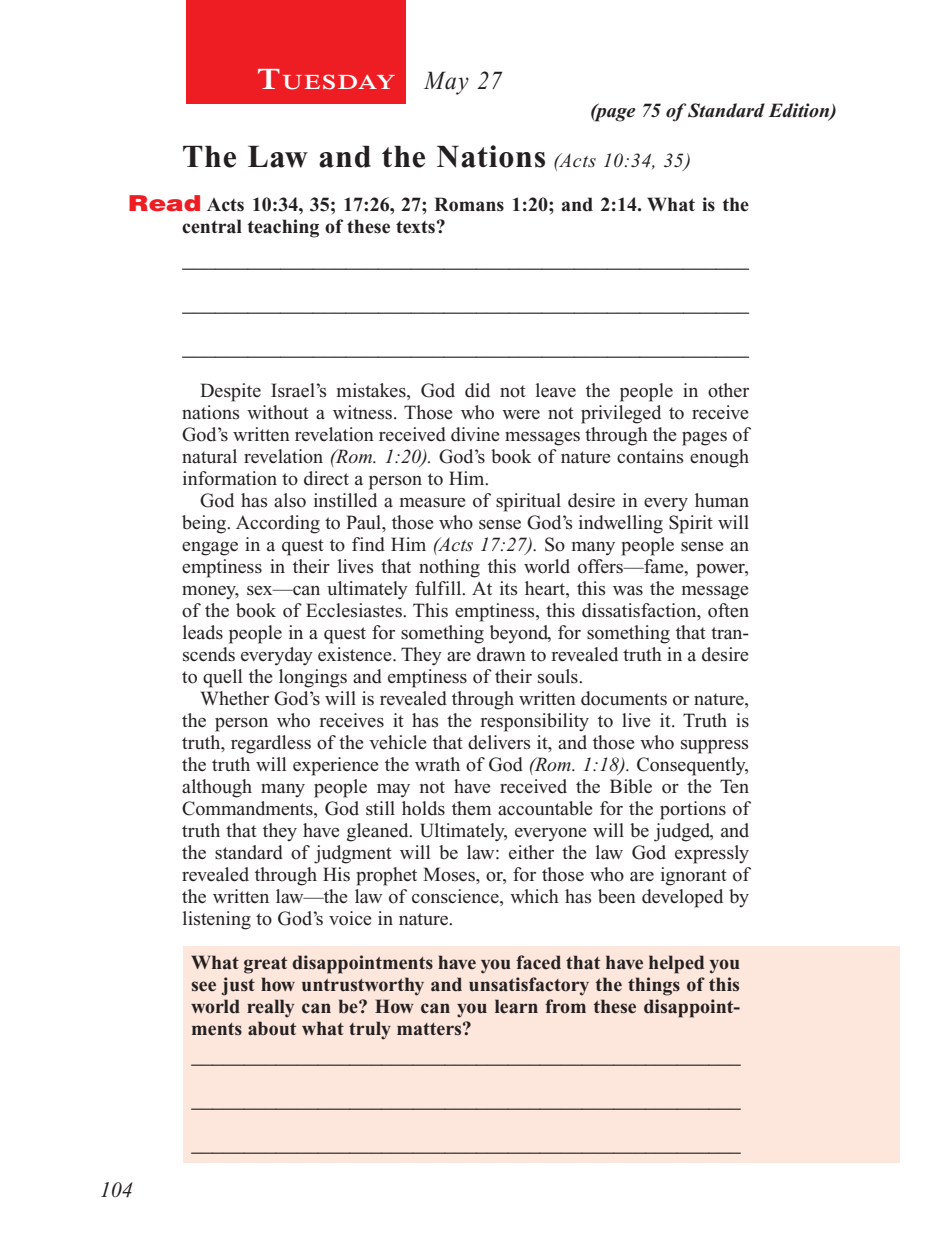
<style>
.page{position:relative;width:936px;height:1260px;background:#fff}
.page>*{position:absolute;margin:0;border:0;box-sizing:border-box;transform-origin:0 0}
.Head{font:700 32px "Times New Roman PS Std";letter-spacing:.025em;color:#231f20}
.Lesson_Dates{font:italic 26px "Times New Roman PS Std";color:#231f20;scale:.9 1}
.Blank_Lines_In_Scree{font:22px "Times New Roman PS Std";color:#231f20;scale:.96 1}
.Blank_Lines{font:22px "Times New Roman PS Std";color:#231f20}
.Blank_Lines_SB{font:22px "Times New Roman PS Std";color:#231f20}
.t1{font:italic 22px "Times New Roman PS Std";color:#231f20}
.Daily_Header{font:600 21px "Times NRMT Std";letter-spacing:.055em;color:#fff;scale:1.1 1}
.Body{font:20px/22px "Times New Roman PS Std";color:#231f20;text-align:justify}
.x-screened_box-text{font:700 20px/22px "Times New Roman PS Std";color:#231f20;text-align:justify}
.Question_NO_SB{font:700 20px/22px "Times New Roman PS Std";color:#231f20}
.Page_from_SE{font:italic 700 20px "Times New Roman PS Std";color:#231f20}
.s1{font-size:30px}
.s2{font-weight:400;font-style:italic;font-size:20px}
.s3{font-family:"Helvetica LT Std";font-weight:900;font-size:22px;color:#ee1d23}
.s4{font-style:italic}
</style>
<div class="page">
<div style="left:186px;top:0;width:220px;height:103px;background:#ee1d23"></div>
<div style="left:184px;top:946px;width:716px;height:217px;background:#fde7dc"></div>
<p class="Daily_Header" style="left:257px;top:70px;width:127px"><span class="s1">T</span>UESDAY</p>
<p class="Lesson_Dates" style="left:425px;top:66px;width:87px">May 27</p>
<p class="Page_from_SE" style="left:590px;top:100px;width:248px">(page 75 of Standard Edition)</p>
<p class="Head" style="left:182px;top:138px;width:510px">The Law and the Nations <span class="s2">(Acts 10:34, 35)</span></p>
<p class="Question_NO_SB" style="left:182px;top:193px;width:569px;text-indent:-54px"><span class="s3">Read</span> Acts 10:34, 35; 17:26, 27; Romans 1:20; and 2:14. What is the central teaching of these texts?</p>
<p class="Blank_Lines_SB" style="left:183px;top:247px;width:568px">____________________________________________________</p>
<p class="Blank_Lines" style="left:183px;top:291px;width:568px">____________________________________________________</p>
<p class="Blank_Lines" style="left:183px;top:335px;width:568px">____________________________________________________</p>
<p class="Body" style="left:182px;top:379px;width:569px;text-indent:18px">Despite Israel’s mistakes, God did not leave the people in other nations without a witness. Those who were not privileged to receive God’s written revelation received divine messages through the pages of natural revelation <span class="s4">(Rom. 1:20).</span> God’s book of nature contains enough information to direct a person to Him.</p>
<p class="Body" style="left:182px;top:489px;width:569px;text-indent:18px">God has also instilled a measure of spiritual desire in every human being. According to Paul, those who sense God’s indwelling Spirit will engage in a quest to find Him <span class="s4">(Acts 17:27).</span> So many people sense an emptiness in their lives that nothing this world offers—fame, power, money, sex—can ultimately fulfill. At its heart, this was the message of the book of Ecclesiastes. This emptiness, this dissatisfaction, often leads people in a quest for something beyond, for something that tran&shy;scends everyday existence. They are drawn to revealed truth in a desire to quell the longings and emptiness of their souls.</p>
<p class="Body" style="left:182px;top:687px;width:569px;text-indent:18px">Whether God’s will is revealed through written documents or nature, the person who receives it has the responsibility to live it. Truth is truth, regardless of the vehicle that delivers it, and those who suppress the truth will experience the wrath of God <span class="s4">(Rom. 1:18).</span> Consequently, although many people may not have received the Bible or the Ten Commandments, God still holds them accountable for the portions of truth that they have gleaned. Ultimately, everyone will be judged, and the standard of judgment will be law: either the law God expressly revealed through His prophet Moses, or, for those who are ignorant of the written law—the law of conscience, which has been developed by listening to God’s voice in nature.</p>
<p class="x-screened_box-text" style="left:191px;top:951px;width:551px">What great disappointments have you faced that have helped you see just how untrustworthy and unsatisfactory the things of this world really can be? How can you learn from these disappoint&shy;ments about what truly matters?</p>
<p class="Blank_Lines_In_Scree" style="left:192px;top:1043px;width:573px">____________________________________________________</p>
<p class="Blank_Lines_In_Scree" style="left:192px;top:1087px;width:573px">____________________________________________________</p>
<p class="t1" style="left:100px;top:1178px;width:34px">104</p>
<p class="Blank_Lines_In_Scree" style="left:192px;top:1131px;width:573px">____________________________________________________</p>
</div>
